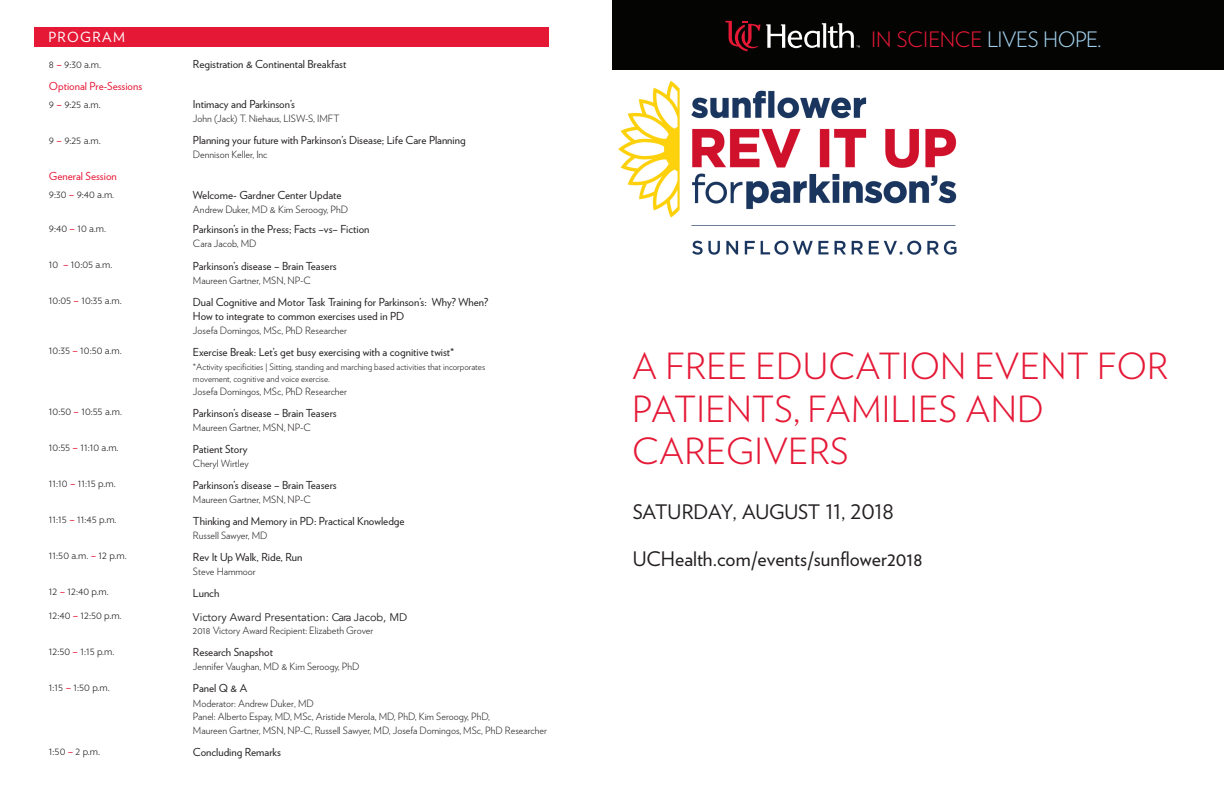
<style>
.page{position:relative;width:1224px;height:792px;background:#fff}
.page>*{position:absolute;margin:0;border:0;box-sizing:border-box;transform-origin:0 0}
.t1{font:300 36px/42.9px "Verlag";letter-spacing:.005em;color:#e51836}
.t2{font:300 21.2px "Verlag";letter-spacing:-.02em;color:#e51836}
.t3{font:20px "Verlag";color:#231f20}
.t4{font:14px "Verlag";letter-spacing:.1em;color:#fff}
.t5{font:11px/14.4px "Verlag";color:#231f20}
.t6{font:300 11px/24px "Verlag";color:#231f20}
.t7{font:11px/22px "Verlag";color:#e51836}
.t8{font:11px "Avenir";color:#231f20}
.t9{font:300 10px/13.8px "Verlag";color:#231f20}
.t10{font:300 9px/12px "Verlag";color:#231f20}
.s1{font-weight:300;color:#231f20}
.s2{font-weight:400;color:#e51836}
.s3{color:#a1cfec}
.s4{color:#97caeb}
</style>
<div class="page">
<div style="left:612px;top:0;width:612px;height:69px;background:#040503"></div>
<img style="left:618px;top:80px;width:339px;height:175px">
<svg style="left:725px;top:21px;width:135px;height:30px"></svg>
<div style="left:35px;top:27px;width:514px;height:20px;background:#e51836"></div>
<p class="t4" style="left:48px;top:27px;width:78px">PROGRAM</p>
<p class="t7" style="left:49px;top:53px;width:95px"><span class="s1">8</span> – <span class="s1">9:30 a.m.<br></span>Optional Pre-Sessions</p>
<p class="t6" style="left:49px;top:92px;width:53px">9 <span class="s2">–</span> 9:25 a.m.</p>
<p class="t6" style="left:49px;top:128px;width:53px">9 <span class="s2">–</span> 9:25 a.m.</p>
<p class="t7" style="left:49px;top:167px;width:69px;line-height:18px">General Session<br><span class="s1">9:30</span> – <span class="s1">9:40 a.m.</span></p>
<p class="t6" style="left:49px;top:216px;width:59px">9:40 <span class="s2">–</span> 10 a.m.</p>
<p class="t6" style="left:49px;top:252px;width:65px">10 <span class="s2">–</span> 10:05 a.m.</p>
<p class="t6" style="left:49px;top:288px;width:74px">10:05 <span class="s2">–</span> 10:35 a.m.</p>
<p class="t6" style="left:49px;top:338px;width:74px">10:35 <span class="s2">–</span> 10:50 a.m.</p>
<p class="t6" style="left:49px;top:399px;width:75px">10:50 <span class="s2">–</span> 10:55 a.m.</p>
<p class="t6" style="left:49px;top:435px;width:71px">10:55 <span class="s2">–</span> 11:10 a.m.</p>
<p class="t6" style="left:49px;top:471px;width:68px">11:10 <span class="s2">–</span> 11:15 p.m.</p>
<p class="t6" style="left:49px;top:507px;width:69px">11:15 <span class="s2">–</span> 11:45 p.m.</p>
<p class="t6" style="left:49px;top:543px;width:79px">11:50 a.m. <span class="s2">–</span> 12 p.m.</p>
<p class="t6" style="left:49px;top:579px;width:74px">12 <span class="s2">–</span> 12:40 p.m.<br>12:40 <span class="s2">–</span> 12:50 p.m.</p>
<p class="t6" style="left:49px;top:639px;width:67px">12:50 <span class="s2">–</span> 1:15 p.m.</p>
<p class="t6" style="left:49px;top:675px;width:62px">1:15 <span class="s2">–</span> 1:50 p.m.</p>
<p class="t6" style="left:49px;top:739px;width:53px">1:50 <span class="s2">–</span> 2 p.m.</p>
<p class="t5" style="left:193px;top:57px;width:155px">Registration &amp; Continental Breakfast</p>
<p class="t5" style="left:193px;top:97px;width:104px">Intimacy and Parkinson’s</p>
<p class="t9" style="left:193px;top:111px;width:148px">John (Jack) T. Niehaus, LISW-S, IMFT</p>
<p class="t5" style="left:193px;top:133px;width:274px">Planning your future with Parkinson’s Disease; Life Care Planning</p>
<p class="t9" style="left:193px;top:147px;width:76px">Dennison Keller, Inc</p>
<p class="t5" style="left:193px;top:187px;width:150px">Welcome- Gardner Center Update</p>
<p class="t9" style="left:193px;top:202px;width:157px">Andrew Duker, MD &amp; Kim Seroogy, PhD</p>
<p class="t5" style="left:193px;top:221px;width:178px">Parkinson’s in the Press; Facts –vs– Fiction</p>
<p class="t9" style="left:193px;top:236px;width:65px">Cara Jacob MD</p>
<p class="t9" style="left:237px;top:236px;width:3px">,</p>
<p class="t5" style="left:193px;top:258px;width:145px">Parkinson’s disease – Brain Teasers</p>
<p class="t9" style="left:193px;top:273px;width:119px">Maureen Gartner, MSN, NP-C</p>
<p class="t5" style="left:193px;top:294px;width:297px">Dual Cognitive and Motor Task Training for Parkinson’s: Why? When?<br>How to integrate to common exercises used in PD</p>
<p class="t9" style="left:193px;top:323px;width:156px">Josefa Domingos, MSc, PhD Researcher</p>
<p class="t5" style="left:193px;top:344px;width:263px">Exercise Break: Let’s get busy exercising with a cognitive twist*</p>
<p class="t10" style="left:193px;top:360px;width:294px">*Activity specificities | Sitting, standing and marching based activities that incorporates movement, cognitive and voice exercise.</p>
<p class="t9" style="left:193px;top:384px;width:156px">Josefa Domingos, MSc, PhD Researcher</p>
<p class="t5" style="left:193px;top:405px;width:145px">Parkinson’s disease – Brain Teasers</p>
<p class="t9" style="left:193px;top:420px;width:119px">Maureen Gartner, MSN, NP-C</p>
<p class="t5" style="left:193px;top:441px;width:56px">Patient Story</p>
<p class="t9" style="left:193px;top:456px;width:57px">Cheryl Wirtley</p>
<p class="t5" style="left:193px;top:477px;width:145px">Parkinson’s disease – Brain Teasers</p>
<p class="t9" style="left:193px;top:492px;width:119px">Maureen Gartner, MSN, NP-C</p>
<p class="t5" style="left:193px;top:513px;width:213px">Thinking and Memory in PD: Practical Knowledge</p>
<p class="t9" style="left:193px;top:528px;width:76px">Russell Sawyer, MD</p>
<p class="t5" style="left:193px;top:549px;width:111px">Rev It Up Walk, Ride, Run</p>
<p class="t9" style="left:193px;top:564px;width:64px">Steve Hammoor</p>
<p class="t5" style="left:193px;top:585px;width:28px">Lunch</p>
<p class="t8" style="left:193px;top:611px;width:216px">Victory Award Presentation: Cara Jacob, MD</p>
<p class="t9" style="left:193px;top:623px;width:182px">2018 Victory Award Recipient: Elizabeth Grover</p>
<p class="t5" style="left:193px;top:645px;width:82px">Research Snapshot</p>
<p class="t9" style="left:193px;top:659px;width:168px">Jennifer Vaughan, MD &amp; Kim Seroogy, PhD</p>
<p class="t5" style="left:193px;top:681px;width:56px">Panel Q &amp; A</p>
<p class="t9" style="left:193px;top:696px;width:355px">Moderator: Andrew Duker, MD<br>Panel: Alberto Espay, MD, MSc, Aristide Merola, MD, PhD, Kim Seroogy, PhD,<br>Maureen Gartner, MSN, NP-C, Russell Sawyer, MD, Josefa Domingos, MSc, PhD Researcher</p>
<p class="t5" style="left:193px;top:745px;width:90px">Concluding Remarks</p>
<p class="t2" style="left:871px;top:24px;width:232px">IN SCIENCE <span class="s3">LIVES HOPE</span><span class="s4">.</span></p>
<p class="t1" style="left:632px;top:342px;width:538px">A FREE EDUCATION EVENT FOR<br>PATIENTS, FAMILIES AND<br>CAREGIVERS</p>
<p class="t3" style="left:633px;top:496px;width:263px">SATURDAY, AUGUST 11, 2018</p>
<p class="t3" style="left:633px;top:544px;width:292px">UCHealth.com/events/sunflower2018</p>
</div>
